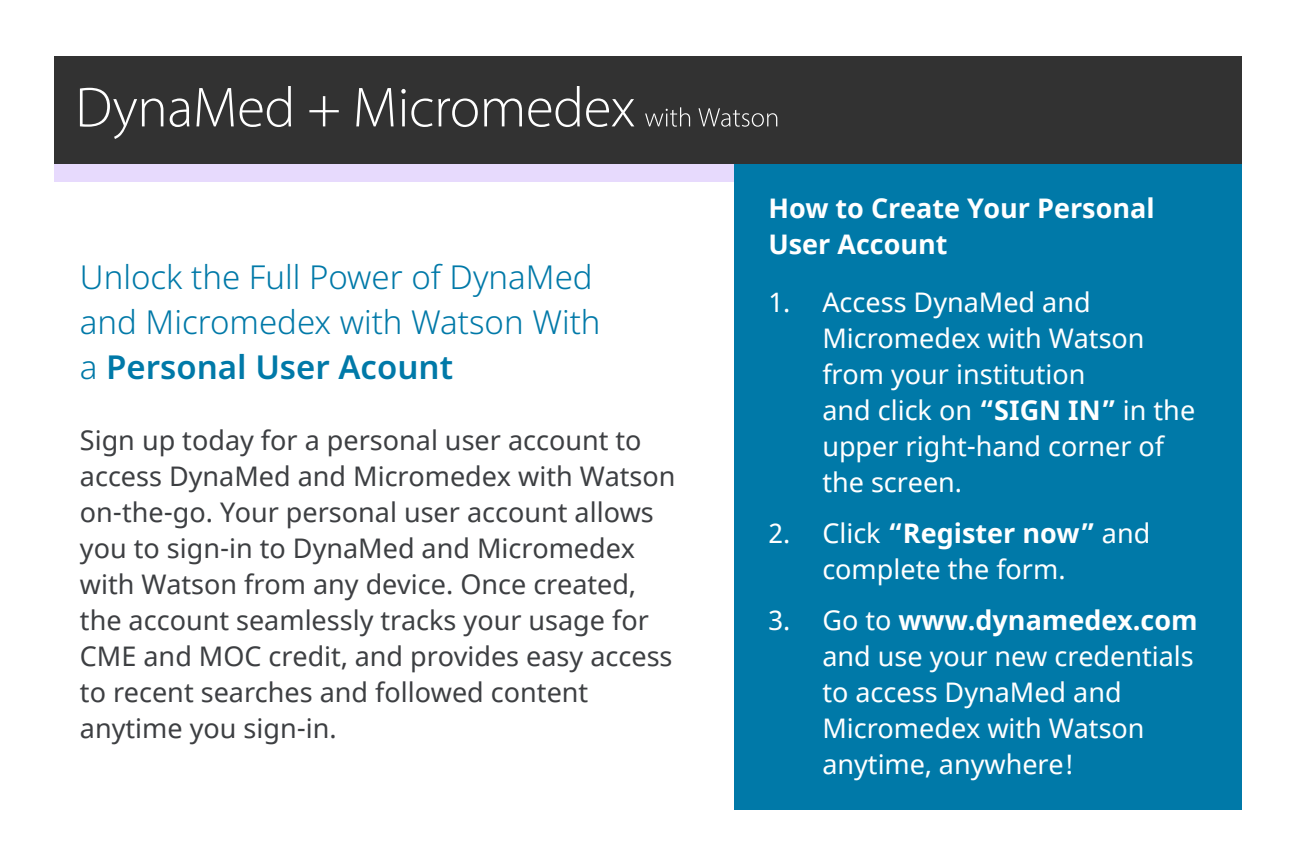
<style>
.page{position:relative;width:1296px;height:864px;background:#fff}
.page>*{position:absolute;margin:0;border:0;box-sizing:border-box;transform-origin:0 0}
.t1{font:300 33px/45px "Noto Sans";color:#0079a8}
.t2{font:27px/36px "Noto Sans";color:#3d3f42}
.t3{font:27px/36px "Noto Sans";color:#fff}
.t4{font:700 27px/36px "Noto Sans";color:#fff}
.s1{font-weight:600}
.s2{font-weight:700}
</style>
<div class="page">
<div style="left:54px;top:164px;width:680px;height:18px;background:#e7dafd"></div>
<div style="left:734px;top:164px;width:508px;height:646px;background:#0079a8"></div>
<div style="left:54px;top:56px;width:1188px;height:108px;background:#323232"></div>
<svg style="left:80px;top:86px;width:554px;height:53px"></svg>
<svg style="left:645px;top:107px;width:132px;height:20px"></svg>
<p class="t1" style="left:80px;top:256px;width:522px">Unlock the Full Power of DynaMed and Micromedex with Watson With a <span class="s1">Personal User Acount</span></p>
<p class="t2" style="left:80px;top:423px;width:597px">Sign up today for a personal user account to access DynaMed and Micromedex with Watson on-the-go. Your personal user account allows you to sign-in to DynaMed and Micromedex with Watson from any device. Once created, the account seamlessly tracks your usage for CME and MOC credit, and provides easy access to recent searches and followed content anytime you sign-in.</p>
<p class="t4" style="left:768px;top:191px;width:388px">How to Create Your Personal<br>User Account</p>
<p class="t3" style="left:822px;top:285px;width:374px;text-indent:-54px">1. Access DynaMed and<br>Micromedex with Watson from your institution<br>and click on <span class="s2">“SIGN IN”</span> in the upper right-hand corner of the screen.</p>
<p class="t3" style="left:822px;top:516px;width:330px;text-indent:-54px">2. Click <span class="s2">“Register now”</span> and complete the form.</p>
<p class="t3" style="left:822px;top:603px;width:377px;text-indent:-54px">3. Go to <span class="s2">www.dynamedex.com </span>and use your new credentials to access DynaMed and<br>Micromedex with Watson anytime, anywhere!</p>
</div>
